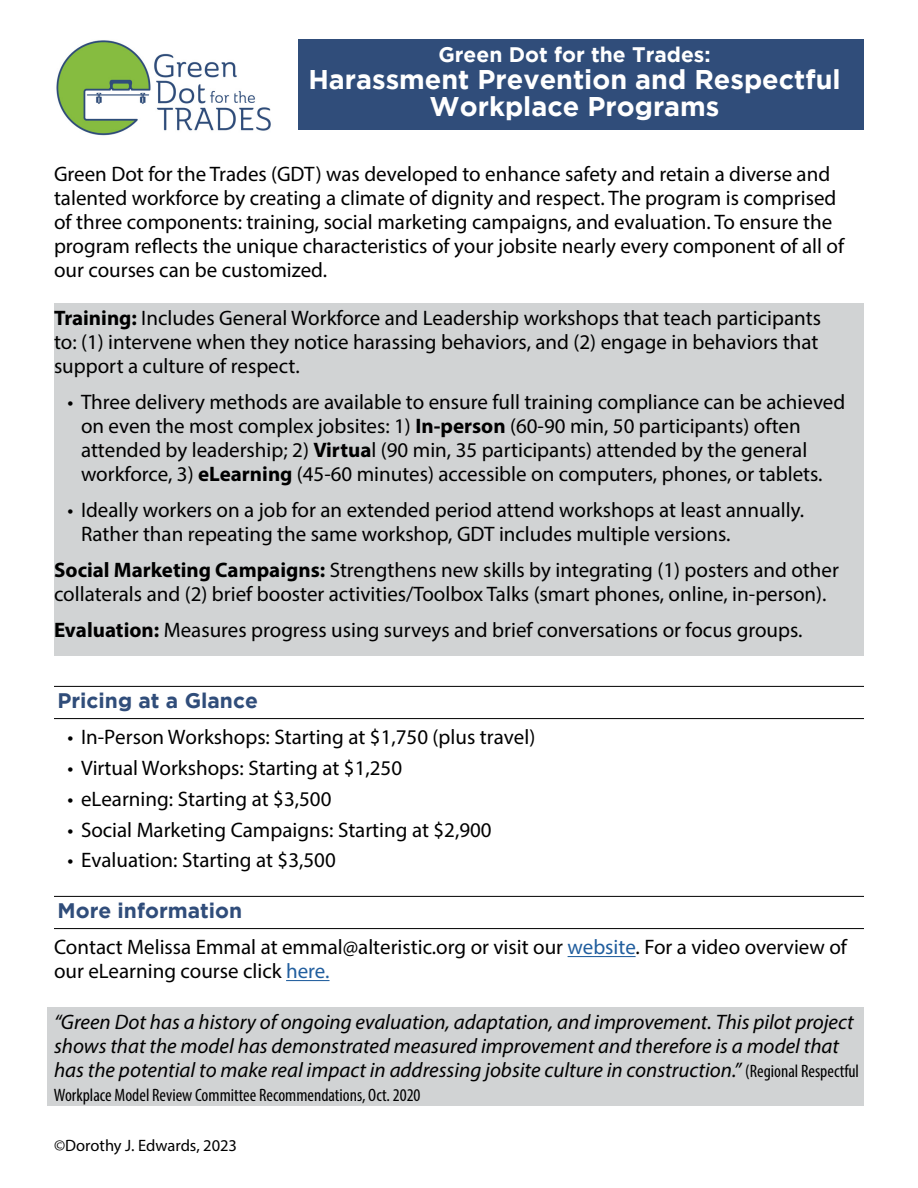
<style>
.page{position:relative;width:918px;height:1188px;background:#fff}
.page>*{position:absolute;margin:0;border:0;box-sizing:border-box;transform-origin:0 0}
.t1{font:700 27px/27px "Gotham";color:#fff;text-align:center}
.t2{font:21px/24px "Myriad Pro";color:#000}
.t3{font:italic 21px/24px "Myriad Pro";color:#000}
.t4{font:700 21px "Gotham";color:#304d7a}
.t5{font:700 21px "Gotham";color:#fff}
.t6{font:condensed 18px "Myriad Pro";color:#000}
.t7{font:16.5px "Myriad Pro";color:#000}
.s1{font-weight:700}
.s2{color:#215e9e}
.s3{font-style:normal;font-stretch:condensed;font-size:18px}
</style>
<div class="page">
<div style="left:54px;top:303px;width:810px;height:75px;background:#d1d3d4"></div>
<div style="left:54px;top:373px;width:810px;height:113px;background:#d1d3d4"></div>
<div style="left:54px;top:481px;width:810px;height:65px;background:#d1d3d4"></div>
<div style="left:54px;top:541px;width:810px;height:65px;background:#d1d3d4"></div>
<div style="left:54px;top:601px;width:810px;height:55px;background:#d1d3d4"></div>
<hr style="left:54px;top:718px;width:810px;height:1px;background:#000">
<hr style="left:54px;top:686px;width:810px;height:1px;background:#000">
<hr style="left:54px;top:928px;width:810px;height:1px;background:#000">
<hr style="left:54px;top:896px;width:810px;height:1px;background:#000">
<hr style="left:568px;top:956px;width:68px;height:1px;background:#215e9e">
<hr style="left:286px;top:980px;width:44px;height:1px;background:#215e9e">
<div style="left:47px;top:1007px;width:817px;height:99px;background:#d1d3d4"></div>
<div style="left:298px;top:39px;width:566px;height:91px;background:#304d7a"></div>
<img style="left:56px;top:40px;width:215px;height:96px">
<p class="t5" style="left:438px;top:42px;width:274px">Green Dot for the Trades:</p>
<p class="t1" style="left:308px;top:65px;width:534px">Harassment Prevention and Respectful<br>Workplace Programs</p>
<p class="t2" style="left:54px;top:162px;width:792px">Green Dot for the Trades (GDT) was developed to enhance safety and retain a diverse and talented workforce by creating a climate of dignity and respect. The program is comprised of three components: training, social marketing campaigns, and evaluation. To ensure the program reflects the unique characteristics of your jobsite nearly every component of all of our courses can be customized.</p>
<p class="t2" style="left:54px;top:306px;width:769px"><span class="s1">Training:</span> Includes General Workforce and Leadership workshops that teach participants to: (1) intervene when they notice harassing behaviors, and (2) engage in behaviors that support a culture of respect.</p>
<p class="t2" style="left:81px;top:390px;width:766px;text-indent:-14px">• Three delivery methods are available to ensure full training compliance can be achieved on even the most complex jobsites: 1) <span class="s1">In-person</span> (60-90 min, 50 participants) often attended by leadership; 2) <span class="s1">Virtua</span>l (90 min, 35 participants) attended by the general workforce, 3) <span class="s1">eLearning</span> (45-60 minutes) accessible on computers, phones, or tablets.</p>
<p class="t2" style="left:81px;top:498px;width:725px;text-indent:-14px">• Ideally workers on a job for an extended period attend workshops at least annually.<br>Rather than repeating the same workshop, GDT includes multiple versions.</p>
<p class="t2" style="left:54px;top:558px;width:786px"><span class="s1">Social Marketing Campaigns:</span> Strengthens new skills by integrating (1) posters and other collaterals and (2) brief booster activities/Toolbox Talks (smart phones, online, in-person).</p>
<p class="t2" style="left:54px;top:618px;width:750px"><span class="s1">Evaluation:</span> Measures progress using surveys and brief conversations or focus groups.</p>
<p class="t4" style="left:58px;top:689px;width:202px">Pricing at a Glance</p>
<p class="t2" style="left:68px;top:725px;width:469px">• In-Person Workshops: Starting at $1,750 (plus travel)</p>
<p class="t2" style="left:68px;top:756px;width:336px">• Virtual Workshops: Starting at $1,250</p>
<p class="t2" style="left:68px;top:787px;width:265px">• eLearning: Starting at $3,500</p>
<p class="t2" style="left:68px;top:817px;width:426px">• Social Marketing Campaigns: Starting at $2,900</p>
<p class="t2" style="left:68px;top:848px;width:270px">• Evaluation: Starting at $3,500</p>
<p class="t4" style="left:58px;top:899px;width:186px">More information</p>
<p class="t2" style="left:54px;top:935px;width:795px">Contact Melissa Emmal at emmal@alteristic.org or visit our <span class="s2">website</span>. For a video overview of our eLearning course click <span class="s2">here.</span></p>
<p class="t3" style="left:54px;top:1010px;width:807px">“Green Dot has a history of ongoing evaluation, adaptation, and improvement. This pilot project shows that the model has demonstrated measured improvement and therefore is a model that has the potential to make real impact in addressing jobsite culture in construction.” <span class="s3">(Regional Respectful</span></p>
<p class="t6" style="left:54px;top:1085px;width:368px">Workplace Model Review Committee Recommendations, Oct. 2020</p>
<p class="t7" style="left:54px;top:1135px;width:185px">©Dorothy J. Edwards, 2023</p>
</div>
